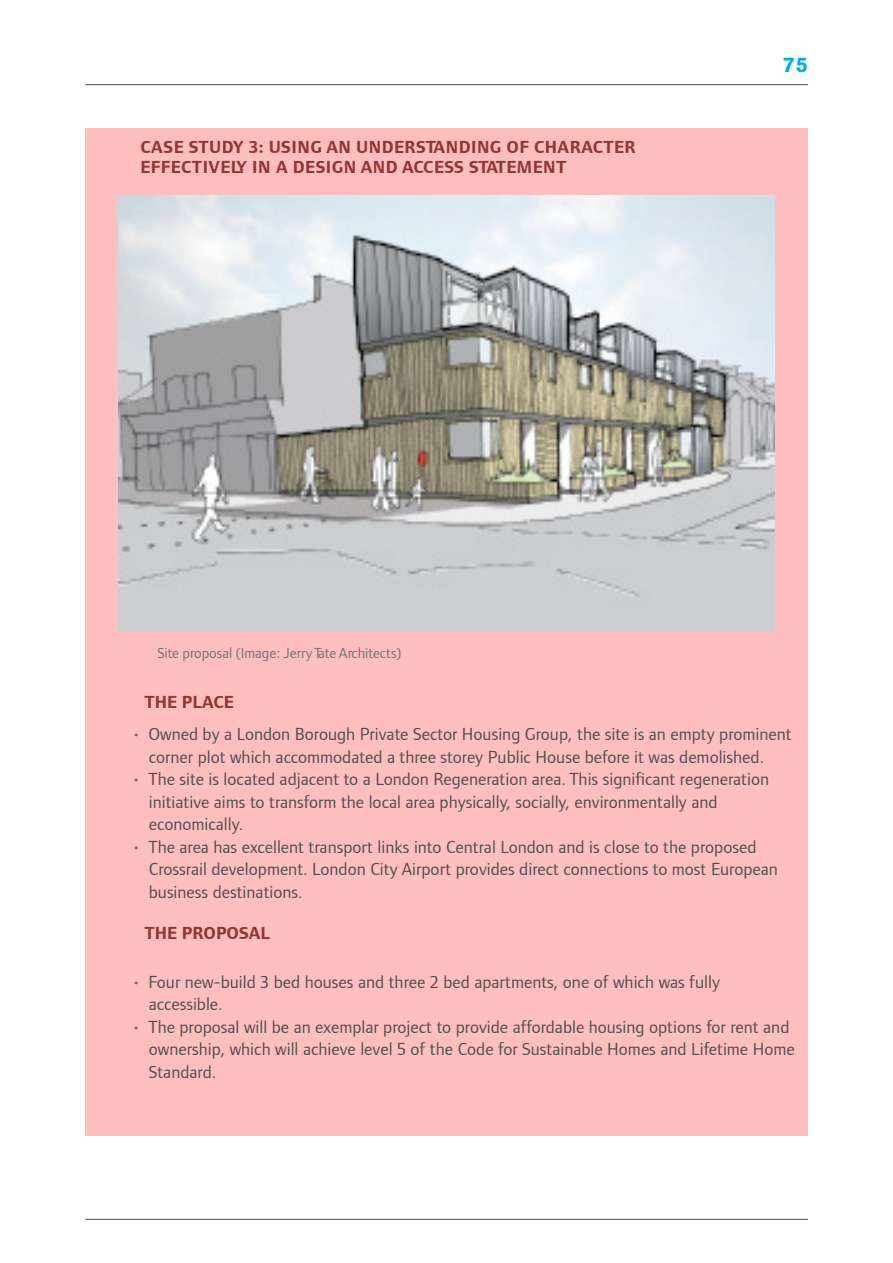
<style>
.page{position:relative;width:893px;height:1263px;background:#fff}
.page>*{position:absolute;margin:0;border:0;box-sizing:border-box;transform-origin:0 0}
.t1{font:700 21px "Akzidenz Grotesk BQ";color:#00aeef}
.t2{font:18px/22.5px "Foundry Form Sans";color:#4d4d4f}
.t3{font:700 18px "Foundry Form Sans";color:#933634}
.t4{font:15px "Foundry Form Sans";color:#717275}
.s1{color:#636466}
</style>
<div class="page">
<hr style="left:85px;top:1219px;width:723px;height:1px;background:#4d4d4f">
<hr style="left:85px;top:84px;width:723px;height:1px;background:#4d4d4f">
<div style="left:85px;top:128px;width:723px;height:1007px;background:#ffbfbf"></div>
<img style="left:119px;top:196px;width:655px;height:435px">
<p class="t3" style="left:140px;top:137px;width:12px">CASE</p>
<p class="t3" style="left:189px;top:137px;width:12px">STUDY</p>
<p class="t3" style="left:249px;top:137px;width:32px">3: USING</p>
<p class="t3" style="left:326px;top:137px;width:42px">AN UNDERSTANDING</p>
<p class="t3" style="left:507px;top:137px;width:40px">OF CHARACTER</p>
<p class="t3" style="left:140px;top:157px;width:11px">EFFECTI</p>
<p class="t3" style="left:209px;top:157px;width:22px">VELY</p>
<p class="t3" style="left:252px;top:157px;width:52px">IN ADESIGN</p>
<p class="t3" style="left:361px;top:157px;width:14px">AND</p>
<p class="t3" style="left:402px;top:157px;width:12px">ACCESS</p>
<p class="t3" style="left:469px;top:157px;width:12px">STATEMENT</p>
<p class="t1" style="left:783px;top:53px;width:26px">75</p>
<p class="t4" style="left:157px;top:644px;width:246px">Site proposal (Image: Jerry Tate Architects)</p>
<p class="t3" style="left:145px;top:692px;width:91px">THE PLACE</p>
<p class="t2" style="left:132px;top:723px;width:661px;text-align:center"><span class="s1">•</span> Owned by a London Borough Private Sector Housing Group, the site is an empty prominent corner plot which accommodated a three storey Public House before it was demolished.</p>
<p class="t2" style="left:149px;top:768px;width:622px;text-indent:-17px"><span class="s1">•</span> The site is located adjacent to a London Regeneration area. This significant regeneration initiative aims to transform the local area physically, socially, environmentally and economically.</p>
<p class="t2" style="left:149px;top:835px;width:630px;text-indent:-17px"><span class="s1">•</span> The area has excellent transport links into Central London and is close to the proposed<br>Crossrail development. London City Airport provides direct connections to most European business destinations.</p>
<p class="t3" style="left:145px;top:923px;width:127px">THE PROPOSAL</p>
<p class="t2" style="left:149px;top:970px;width:573px;text-indent:-17px"><span class="s1">•</span> Four new-build 3 bed houses and three 2 bed apartments, one of which was fully accessible.</p>
<p class="t2" style="left:149px;top:1015px;width:647px;text-indent:-17px"><span class="s1">•</span> The proposal will be an exemplar project to provide affordable housing options for rent and ownership, which will achieve level 5 of the Code for Sustainable Homes and Lifetime Home<br>Standard.</p>
</div>
